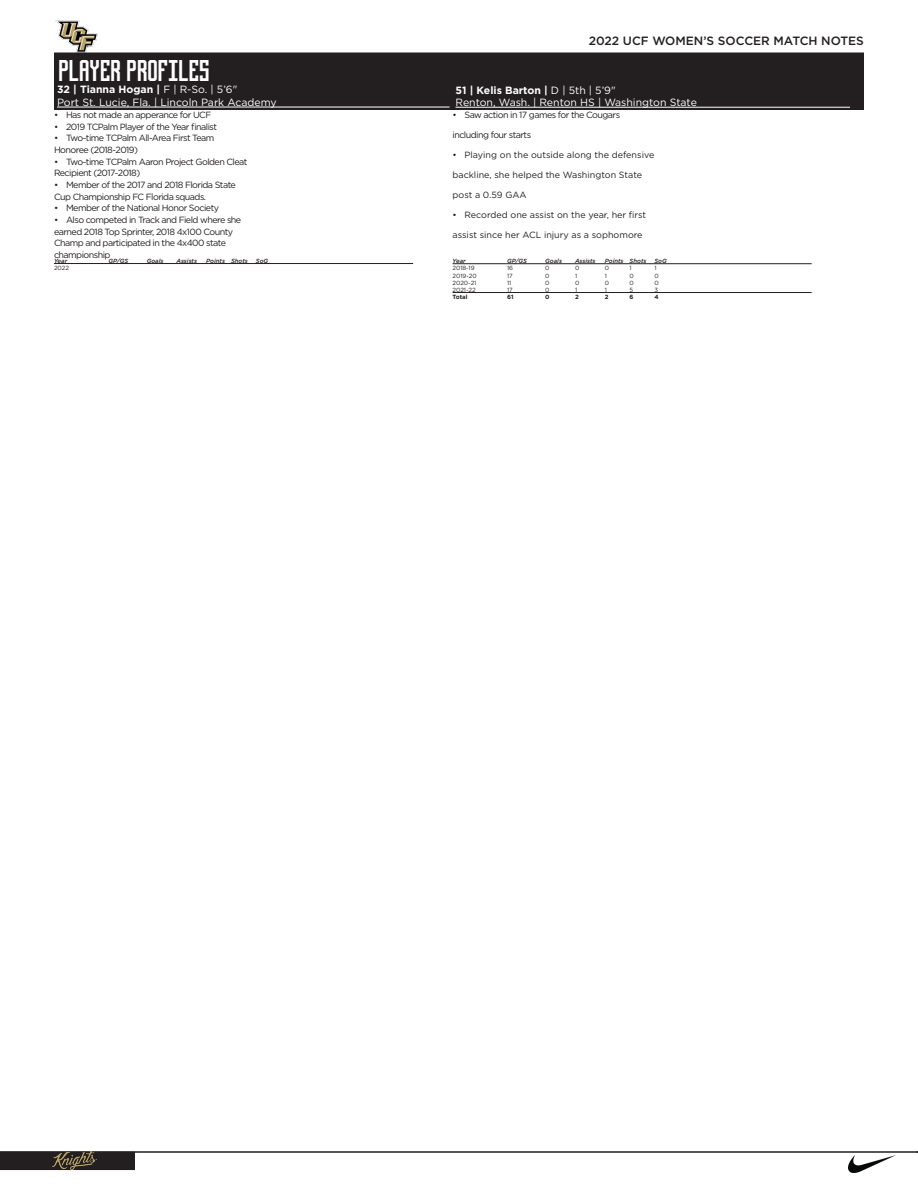
<style>
.page{position:relative;width:918px;height:1188px;background:#fff}
.page>*{position:absolute;margin:0;border:0;box-sizing:border-box;transform-origin:0 0}
.t1{font:30px "Knighted";color:#fff}
.t2{font:500 12px "Gotham";color:#231f20}
.t3{font:10.5px "Gotham";color:#fff}
.t4{font:700 10.5px "Gotham";color:#fff}
.t5{font:9px/11.7px "Gotham";letter-spacing:-.06em;color:#231f20}
.t6{font:9px "Gotham";color:#231f20}
.t7{font:9px "Gotham";letter-spacing:-.005em;color:#231f20}
.t8{font:italic 500 6px "Gotham";color:#231f20}
.t9{font:6px "Gotham";color:#231f20}
.t10{font:700 6px "Gotham";color:#231f20}
.s1{font-weight:400}
</style>
<div class="page">
<hr style="left:0;top:1151px;width:918px;height:2px;background:#231f20">
<img style="left:55px;top:20px;width:43px;height:32px">
<hr style="left:54px;top:52px;width:810px;height:2px;background:#231f20">
<div style="left:1px;top:1152px;width:133px;height:17px;background:#231f20"></div>
<div style="left:0;top:1152px;width:135px;height:18px;border:2px solid #231f20"></div>
<img style="left:52px;top:1151px;width:44px;height:19px">
<img style="left:848px;top:1156px;width:46px;height:17px">
<div style="left:54px;top:54px;width:810px;height:30px;background:#231f20"></div>
<div style="left:54px;top:82px;width:399px;height:27px;background:#231f20"></div>
<hr style="left:57px;top:107px;width:393px;height:1px;background:#fff">
<div style="left:453px;top:82px;width:410px;height:28px;background:#231f20"></div>
<hr style="left:456px;top:107px;width:394px;height:1px;background:#fff">
<hr style="left:54px;top:263px;width:359px;height:1px;background:#231f20">
<hr style="left:453px;top:263px;width:359px;height:1px;background:#231f20">
<hr style="left:453px;top:292px;width:359px;height:1px;background:#231f20">
<p class="t1" style="left:58px;top:57px;width:153px">PLAYER PROFILES</p>
<p class="t4" style="left:57px;top:83px;width:182px">32 | Tianna Hogan | <span class="s1">F | R-So. | 5’6"</span></p>
<p class="t3" style="left:57px;top:96px;width:221px">Port St. Lucie, Fla. | Lincoln Park Academy</p>
<p class="t5" style="left:54px;top:109px;width:159px">• Has not made an apperance for UCF</p>
<p class="t5" style="left:54px;top:120px;width:165px">• 2019 TCPalm Player of the Year finalist</p>
<p class="t5" style="left:54px;top:132px;width:162px">• Two-time TCPalm All-Area First Team<br>Honoree (2018-2019)</p>
<p class="t5" style="left:54px;top:155px;width:195px">• Two-time TCPalm Aaron Project Golden Cleat<br>Recipient (2017-2018)</p>
<p class="t5" style="left:54px;top:179px;width:183px">• Member of the 2017 and 2018 Florida State<br>Cup Championship FC Florida squads.</p>
<p class="t5" style="left:54px;top:202px;width:167px">• Member of the National Honor Society</p>
<p class="t5" style="left:54px;top:214px;width:189px">• Also competed in Track and Field where she earned 2018 Top Sprinter, 2018 4x100 County Champ and participated in the 4x400 state championship</p>
<p class="t8" style="left:54px;top:257px;width:15px">Year</p>
<p class="t8" style="left:109px;top:257px;width:21px">GP/GS</p>
<p class="t8" style="left:147px;top:257px;width:18px">Goals</p>
<p class="t8" style="left:176px;top:257px;width:22px">Assists</p>
<p class="t8" style="left:206px;top:257px;width:43px">Points Shots</p>
<p class="t8" style="left:256px;top:257px;width:14px">SoG</p>
<p class="t9" style="left:54px;top:264px;width:17px">2022</p>
<h2 class="t2" style="left:589px;top:33px;width:277px">2022 UCF WOMEN’S SOCCER MATCH NOTES</h2>
<p class="t4" style="left:456px;top:83px;width:162px">51 | Kelis Barton | <span class="s1">D | 5th | 5’9"</span></p>
<p class="t3" style="left:456px;top:96px;width:243px">Renton, Wash. | Renton HS | Washington State</p>
<p class="t5" style="left:453px;top:109px;width:169px">• Saw action in 17 games for the Cougars</p>
<p class="t5" style="left:453px;top:129px;width:80px">including four starts</p>
<p class="t6" style="left:453px;top:149px;width:203px">• Playing on the outside along the defensive</p>
<p class="t6" style="left:453px;top:169px;width:191px">backline, she helped the Washington State</p>
<p class="t7" style="left:453px;top:189px;width:76px">post a 0.59 GAA</p>
<p class="t6" style="left:453px;top:209px;width:195px">• Recorded one assist on the year, her first</p>
<p class="t6" style="left:453px;top:229px;width:192px">assist since her ACL injury as a sophomore</p>
<p class="t8" style="left:453px;top:257px;width:15px">Year</p>
<p class="t8" style="left:507px;top:257px;width:21px">GP/GS</p>
<p class="t8" style="left:545px;top:257px;width:18px">Goals</p>
<p class="t8" style="left:575px;top:257px;width:22px">Assists</p>
<p class="t8" style="left:605px;top:257px;width:43px">Points Shots</p>
<p class="t8" style="left:654px;top:257px;width:14px">SoG</p>
<p class="t9" style="left:453px;top:264px;width:24px">2018-19</p>
<p class="t9" style="left:507px;top:264px;width:8px">16</p>
<p class="t9" style="left:545px;top:264px;width:6px">0</p>
<p class="t9" style="left:575px;top:264px;width:6px">0</p>
<p class="t9" style="left:605px;top:264px;width:6px">0</p>
<p class="t9" style="left:630px;top:264px;width:4px">1</p>
<p class="t9" style="left:654px;top:264px;width:4px">1</p>
<p class="t9" style="left:453px;top:272px;width:26px">2019-20</p>
<p class="t9" style="left:507px;top:272px;width:7px">17</p>
<p class="t9" style="left:545px;top:272px;width:6px">0</p>
<p class="t9" style="left:575px;top:272px;width:4px">1</p>
<p class="t9" style="left:605px;top:272px;width:4px">1</p>
<p class="t9" style="left:630px;top:272px;width:6px">0</p>
<p class="t9" style="left:654px;top:272px;width:6px">0</p>
<p class="t9" style="left:453px;top:279px;width:25px">2020-21</p>
<p class="t9" style="left:507px;top:279px;width:6px">11</p>
<p class="t9" style="left:545px;top:279px;width:6px">0</p>
<p class="t9" style="left:575px;top:279px;width:6px">0</p>
<p class="t9" style="left:605px;top:279px;width:6px">0</p>
<p class="t9" style="left:630px;top:279px;width:6px">0</p>
<p class="t9" style="left:654px;top:279px;width:6px">0</p>
<p class="t9" style="left:453px;top:286px;width:25px">2021-22</p>
<p class="t9" style="left:507px;top:286px;width:7px">17</p>
<p class="t9" style="left:545px;top:286px;width:6px">0</p>
<p class="t9" style="left:575px;top:286px;width:4px">1</p>
<p class="t9" style="left:605px;top:286px;width:4px">1</p>
<p class="t9" style="left:630px;top:286px;width:5px">5</p>
<p class="t9" style="left:654px;top:286px;width:5px">3</p>
<p class="t10" style="left:453px;top:293px;width:17px">Total</p>
<p class="t10" style="left:507px;top:293px;width:8px">61</p>
<p class="t10" style="left:545px;top:293px;width:6px">0</p>
<p class="t10" style="left:575px;top:293px;width:5px">2</p>
<p class="t10" style="left:605px;top:293px;width:5px">2</p>
<p class="t10" style="left:630px;top:293px;width:5px">6</p>
<p class="t10" style="left:654px;top:293px;width:6px">4</p>
</div>
